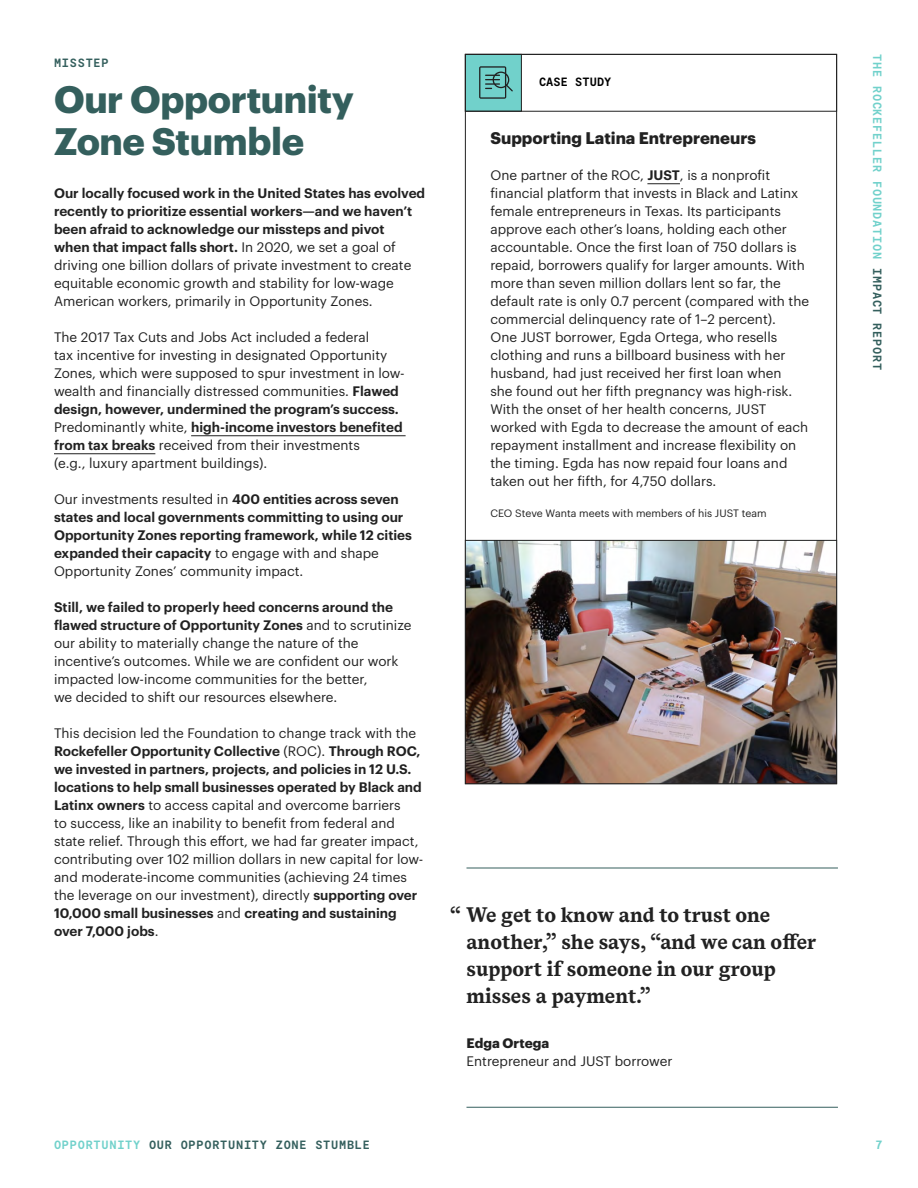
<style>
.page{position:relative;width:918px;height:1188px;background:#fff}
.page>*{position:absolute;margin:0;border:0;box-sizing:border-box;transform-origin:0 0}
.t1{font:700 37.5px/42px "Graphik";letter-spacing:-.01em;color:#345f5d}
.t2{font:700 21px/27px "Messina Serif";color:#212121}
.t3{font:700 16.5px "Graphik";color:#212121}
.t4{font:13.5px/18px "Graphik";color:#212121}
.t5{font:600 13.5px/18px "Graphik";color:#212121}
.t6{font:700 13.5px "Graphik";color:#212121}
.t7{font:12px "Moderat Mono Bold";letter-spacing:.06em;color:#345f5d}
.t8{font:12px "Moderat Mono Bold";letter-spacing:.06em;color:#71d1cb}
.t9{font:12px "Moderat Mono Bold";letter-spacing:.005em;color:#000}
.t10{font:10.5px "Graphik";color:#212121}
.s1{font-weight:400}
.s2{font-weight:600}
.s3{color:#345f5d}
.s4{color:#71d1cb}
</style>
<div class="page">
<hr style="left:191px;top:435px;width:215px;height:1px;background:#212121">
<hr style="left:54px;top:453px;width:101px;height:1px;background:#212121">
<div style="left:465px;top:54px;width:57px;height:58px;background:#71d1cb;border:1px solid #212121"></div>
<hr style="left:647px;top:183px;width:33px;height:1px;background:#212121">
<div style="left:465px;top:54px;width:372px;height:58px;border:1px solid #212121"></div>
<img style="left:467px;top:542px;width:368px;height:240px">
<div style="left:465px;top:540px;width:372px;height:244px;border:1px solid #212121"></div>
<svg style="left:479px;top:66px;width:34px;height:33px"></svg>
<hr style="left:466px;top:868px;width:372px;height:1px;background:#345f5d">
<hr style="left:466px;top:1107px;width:372px;height:1px;background:#345f5d">
<p class="t7" style="left:54px;top:56px;width:56px">MISSTEP</p>
<h1 class="t1" style="left:54px;top:75px;width:301px">Our Opportunity<br>Zone Stumble</h1>
<p class="t5" style="left:54px;top:183px;width:373px">Our locally focused work in the United States has evolved recently to prioritize essential workers—and we haven’t been afraid to acknowledge our missteps and pivot<br>when that impact falls short. <span class="s1">In 2020, we set a goal of driving one billion dollars of private investment to create equitable economic growth and stability for low-wage American workers, primarily in Opportunity Zones.</span></p>
<p class="t4" style="left:54px;top:327px;width:352px">The 2017 Tax Cuts and Jobs Act included a federal<br>tax incentive for investing in designated Opportunity Zones, which were supposed to spur investment in low&shy;wealth and financially distressed communities. <span class="s2">Flawed design, however, undermined the program’s success.<br></span>Predominantly white, <span class="s2">high-income investors benefited from tax breaks</span> received from their investments<br>(e.g., luxury apartment buildings).</p>
<p class="t5" style="left:54px;top:489px;width:360px"><span class="s1">Our investments resulted in</span> 400 entities across seven states and local governments committing to using our Opportunity Zones reporting framework, while 12 cities expanded their capacity <span class="s1">to engage with and shape Opportunity Zones’ community impact.</span></p>
<p class="t4" style="left:54px;top:597px;width:359px"><span class="s2">Still, we failed to properly heed concerns around the flawed structure of Opportunity Zones</span> and to scrutinize our ability to materially change the nature of the incentive’s outcomes. While we are confident our work impacted low-income communities for the better,<br>we decided to shift our resources elsewhere.</p>
<p class="t4" style="left:54px;top:723px;width:371px">This decision led the Foundation to change track with the <span class="s2">Rockefeller Opportunity Collective</span> (ROC). <span class="s2">Through ROC, we invested in partners, projects, and policies in 12 U.S. locations to help small businesses operated by Black and Latinx owners</span> to access capital and overcome barriers<br>to success, like an inability to benefit from federal and state relief. Through this effort, we had far greater impact, contributing over 102 million dollars in new capital for low&shy;and moderate-income communities (achieving 24 times the leverage on our investment), directly <span class="s2">supporting over 10,000 small businesses</span> and <span class="s2">creating and sustaining over 7,000 jobs</span>.</p>
<p class="t9" style="left:539px;top:75px;width:74px">CASE STUDY</p>
<p class="t3" style="left:490px;top:125px;width:267px">Supporting Latina Entrepreneurs</p>
<p class="t4" style="left:490px;top:165px;width:320px">One partner of the ROC, <span class="s2">JUST</span>, is a nonprofit financial platform that invests in Black and Latinx female entrepreneurs in Texas. Its participants approve each other’s loans, holding each other accountable. Once the first loan of 750 dollars is repaid, borrowers qualify for larger amounts. With more than seven million dollars lent so far, the default rate is only 0.7 percent (compared with the commercial delinquency rate of 1–2 percent).<br>One JUST borrower, Egda Ortega, who resells clothing and runs a billboard business with her husband, had just received her first loan when<br>she found out her fifth pregnancy was high-risk.<br>With the onset of her health concerns, JUST worked with Egda to decrease the amount of each repayment installment and increase flexibility on the timing. Egda has now repaid four loans and taken out her fifth, for 4,750 dollars.</p>
<p class="t10" style="left:490px;top:506px;width:278px">CEO Steve Wanta meets with members of his JUST team</p>
<h2 class="t2" style="left:466px;top:901px;width:351px;text-indent:-16px">“ We get to know and to trust one another,” she says, “and we can offer support if someone in our group misses a payment.”</h2>
<p class="t6" style="left:466px;top:1033px;width:84px">Edga Ortega</p>
<p class="t4" style="left:466px;top:1051px;width:208px">Entrepreneur and JUST borrower</p>
<p class="t8" style="left:884px;top:54px;width:318px;rotate:90deg">THE ROCKEFELLER FOUNDATION <span class="s3">IMPACT REPORT</span></p>
<p class="t7" style="left:54px;top:1138px;width:318px"><span class="s4">OPPORTUNITY</span> OUR OPPORTUNITY ZONE STUMBLE</p>
<p class="t8" style="left:876px;top:1138px;width:9px">7</p>
</div>
